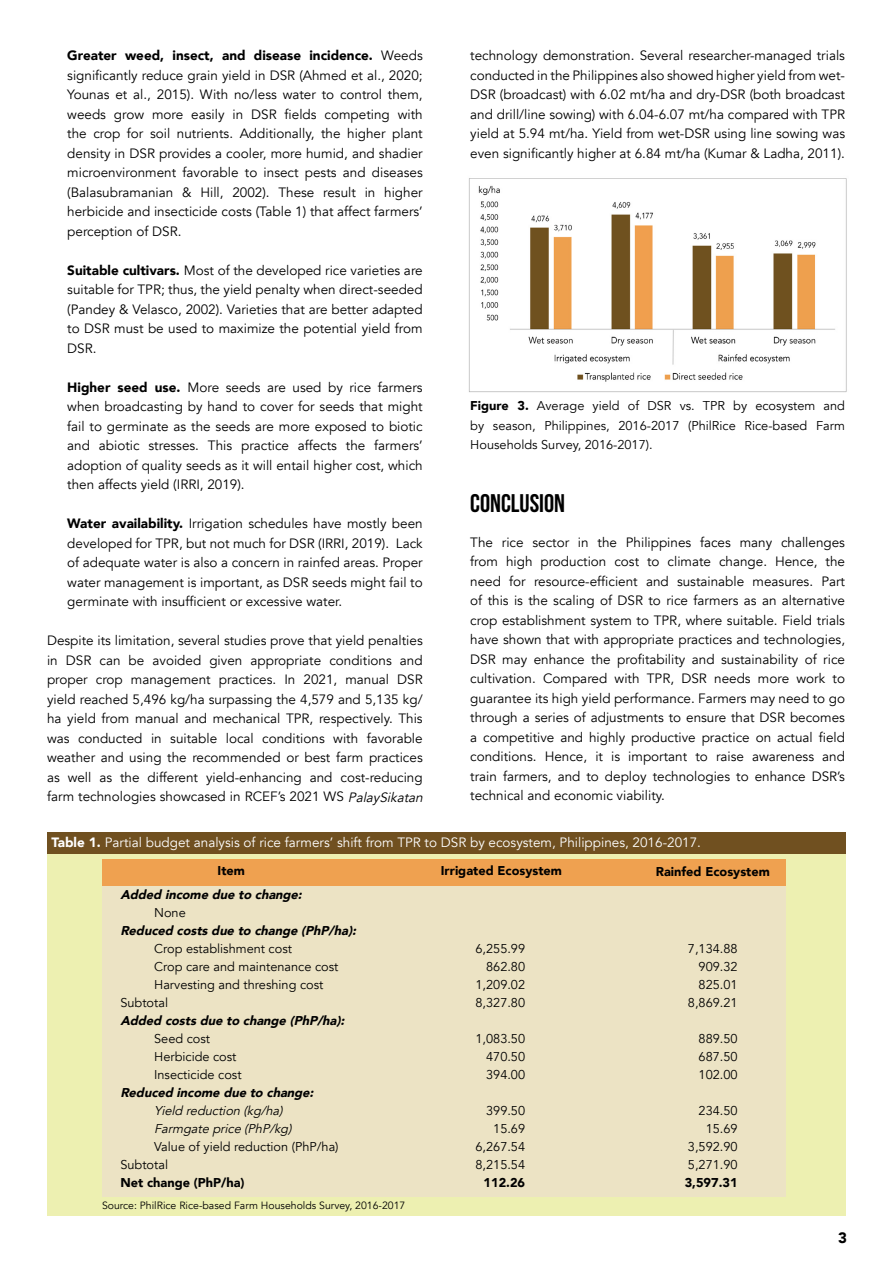
<style>
.page{position:relative;width:893px;height:1263px;background:#fff}
.page>*{position:absolute;margin:0;border:0;box-sizing:border-box;transform-origin:0 0}
.t1{font:700 25.5px "Bebas Neue";color:#000}
.t2{font:900 15px "Avenir";color:#000}
.t3{font:13.5px/19.5px "Avenir";color:#000;text-align:justify}
.t4{font:13.5px "Avenir";color:#fff}
.t5{font:12.75px/18px "Avenir";color:#000;text-align:right}
.t6{font:italic 900 12.75px "Avenir";color:#000}
.t7{font:900 12.75px "Avenir";color:#000}
.t8{font:italic 12.75px/18px "Avenir";color:#000}
.t9{font:10.5px "Avenir";color:#000}
.s1{font-weight:900}
.s2{font-style:italic}
</style>
<div class="page">
<img style="left:469px;top:178px;width:378px;height:215px">
<div style="left:47px;top:832px;width:798px;height:384px;background:#edf0b1"></div>
<div style="left:47px;top:832px;width:798px;height:21px;background:#705020"></div>
<div style="left:102px;top:859px;width:684px;height:27px;background:#efa150"></div>
<div style="left:102px;top:886px;width:684px;height:310px;background:#ece3c4"></div>
<p class="t3" style="left:67px;top:46px;width:357px"><span class="s1">Greater weed, insect, and disease incidence.</span> Weeds significantly reduce grain yield in DSR (Ahmed et al., 2020; Younas et al., 2015). With no/less water to control them, weeds grow more easily in DSR fields competing with the crop for soil nutrients. Additionally, the higher plant density in DSR provides a cooler, more humid, and shadier microenvironment favorable to insect pests and diseases (Balasubramanian &amp; Hill, 2002). These result in higher herbicide and insecticide costs (Table 1) that affect farmers’ perception of DSR.</p>
<p class="t3" style="left:67px;top:261px;width:357px"><span class="s1">Suitable cultivars.</span> Most of the developed rice varieties are suitable for TPR; thus, the yield penalty when direct-seeded (Pandey &amp; Velasco, 2002). Varieties that are better adapted to DSR must be used to maximize the potential yield from DSR.</p>
<p class="t3" style="left:67px;top:378px;width:357px"><span class="s1">Higher seed use.</span> More seeds are used by rice farmers when broadcasting by hand to cover for seeds that might fail to germinate as the seeds are more exposed to biotic and abiotic stresses. This practice affects the farmers’ adoption of quality seeds as it will entail higher cost, which then affects yield (IRRI, 2019).</p>
<p class="t3" style="left:67px;top:514px;width:357px"><span class="s1">Water availability.</span> Irrigation schedules have mostly been developed for TPR, but not much for DSR (IRRI, 2019). Lack of adequate water is also a concern in rainfed areas. Proper water management is important, as DSR seeds might fail to germinate with insufficient or excessive water.</p>
<p class="t3" style="left:47px;top:631px;width:381px;text-align:left">Despite its limitation, several studies prove that yield penalties in DSR can be avoided given appropriate conditions and proper crop management practices. In 2021, manual DSR yield reached 5,496 kg/ha surpassing the 4,579 and 5,135 kg/ ha yield from manual and mechanical TPR, respectively. This was conducted in suitable local conditions with favorable weather and using the recommended or best farm practices as well as the different yield-enhancing and cost-reducing farm technologies showcased in RCEF’s 2021 WS <span class="s2">PalaySikatan</span></p>
<p class="t3" style="left:470px;top:46px;width:376px">technology demonstration. Several researcher-managed trials conducted in the Philippines also showed higher yield from wet-DSR (broadcast) with 6.02 mt/ha and dry-DSR (both broadcast and drill/line sowing) with 6.04-6.07 mt/ha compared with TPR yield at 5.94 mt/ha. Yield from wet-DSR using line sowing was even significantly higher at 6.84 mt/ha (Kumar &amp; Ladha, 2011).</p>
<p class="t5" style="left:470px;top:396px;width:376px;line-height:19.5px;text-align:justify"><span class="s1">Figure 3.</span> Average yield of DSR vs. TPR by ecosystem and by season, Philippines, 2016-2017 (PhilRice Rice-based Farm Households Survey, 2016-2017).</p>
<h1 class="t1" style="left:470px;top:489px;width:96px">CONCLUSION</h1>
<p class="t3" style="left:470px;top:532px;width:376px">The rice sector in the Philippines faces many challenges from high production cost to climate change. Hence, the need for resource-efficient and sustainable measures. Part of this is the scaling of DSR to rice farmers as an alternative crop establishment system to TPR, where suitable. Field trials have shown that with appropriate practices and technologies, DSR may enhance the profitability and sustainability of rice cultivation. Compared with TPR, DSR needs more work to guarantee its high yield performance. Farmers may need to go through a series of adjustments to ensure that DSR becomes a competitive and highly productive practice on actual field conditions. Hence, it is important to raise awareness and train farmers, and to deploy technologies to enhance DSR’s technical and economic viability.</p>
<p class="t4" style="left:52px;top:835px;width:651px"><span class="s1">Table 1.</span> Partial budget analysis of rice farmers’ shift from TPR to DSR by ecosystem, Philippines, 2016-2017.</p>
<p class="t7" style="left:218px;top:860px;width:29px">Item</p>
<p class="t7" style="left:441px;top:860px;width:123px">Irrigated Ecosystem</p>
<p class="t7" style="left:656px;top:860px;width:116px">Rainfed Ecosystem</p>
<p class="t6" style="left:120px;top:883px;width:187px">Addedincomeduetochange:</p>
<p class="t5" style="left:154px;top:903px;width:33px">None</p>
<p class="t6" style="left:120px;top:919px;width:241px">Reducedcostsduetochange(PhP/ha):</p>
<p class="t5" style="left:154px;top:939px;width:139px">Crop establishment cost</p>
<p class="t5" style="left:154px;top:957px;width:186px">Crop care and maintenance cost</p>
<p class="t5" style="left:154px;top:975px;width:171px">Harvesting and threshing cost</p>
<p class="t5" style="left:120px;top:993px;width:49px">Subtotal</p>
<p class="t6" style="left:120px;top:1009px;width:230px">Addedcostsduetochange(PhP/ha):</p>
<p class="t5" style="left:154px;top:1029px;width:89px;text-align:left">Seed cost<br>Herbicide cost<br>Insecticide cost</p>
<p class="t6" style="left:120px;top:1081px;width:199px">Reducedincomeduetochange:</p>
<p class="t8" style="left:154px;top:1101px;width:142px">Yield reduction (kg/ha)<br>Farmgate price (PhP/kg)</p>
<p class="t5" style="left:120px;top:1137px;width:220px;text-align:left;text-indent:34px">Value of yield reduction (PhP/ha)<br>Subtotal</p>
<p class="t7" style="left:120px;top:1171px;width:126px">Net change (PhP/ha)</p>
<p class="t5" style="left:475px;top:939px;width:51px">6,255.99<br>862.80<br>1,209.02<br>8,327.80</p>
<p class="t5" style="left:486px;top:1029px;width:40px;text-align:justify;text-indent:-11px">1,083.50<br>470.50<br>394.00</p>
<p class="t5" style="left:475px;top:1101px;width:51px">399.50<br>15.69<br>6,267.54<br>8,215.54</p>
<p class="t7" style="left:484px;top:1171px;width:43px">112.26</p>
<p class="t5" style="left:688px;top:939px;width:51px">7,134.88<br>909.32<br>825.01<br>8,869.21</p>
<p class="t5" style="left:699px;top:1029px;width:40px;text-align:justify">889.50<br>687.50<br>102.00</p>
<p class="t5" style="left:688px;top:1101px;width:51px">234.50<br>15.69<br>3,592.90<br>5,271.90</p>
<p class="t7" style="left:685px;top:1171px;width:54px">3,597.31</p>
<p class="t9" style="left:102px;top:1199px;width:305px">Source: PhilRice Rice-based Farm Households Survey, 2016-2017</p>
<p class="t2" style="left:838px;top:1225px;width:10px">3</p>
</div>
